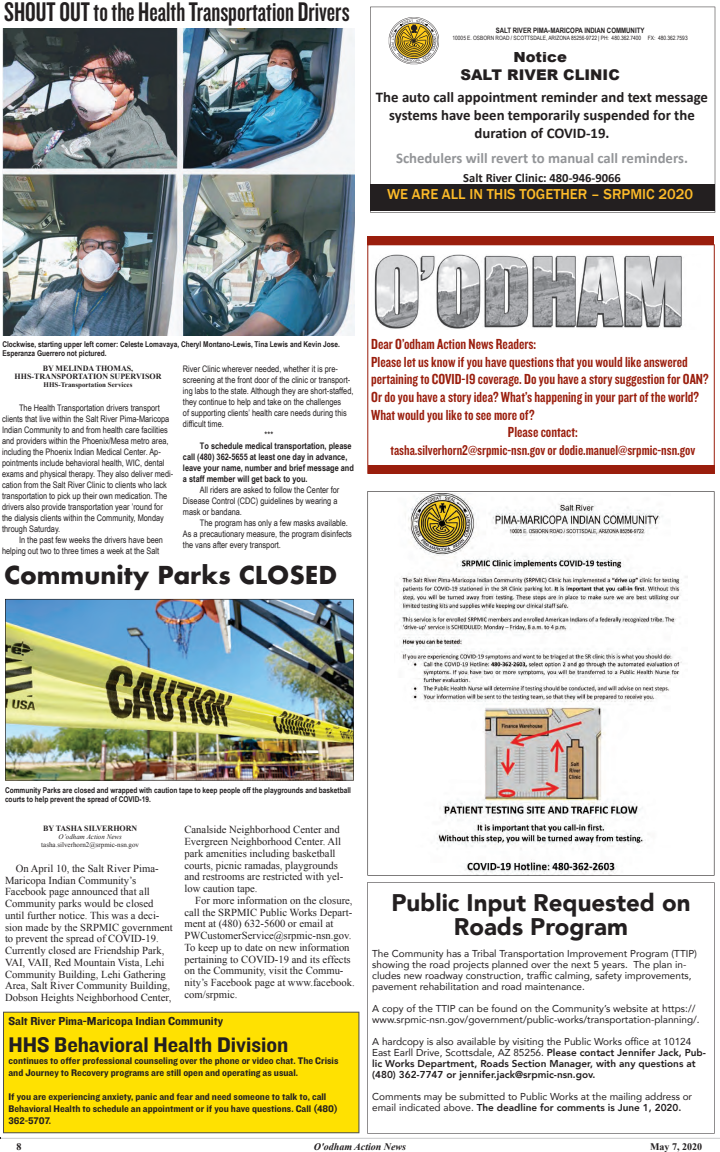
<style>
.page{position:relative;width:720px;height:1152px;background:#fff}
.page>*{position:absolute;margin:0;border:0;box-sizing:border-box;transform-origin:0 0}
.t1{font:28px "Knockout HTF48 Featherweight";color:#231f20}
.t2{font:900 24px/24px "Avenir";color:#231f20;text-align:center}
.t3{font:700 24px "Futura";color:#231f20}
.t4{font:22px "Knockout HTF51 Middleweight";color:#231f20}
.t5{font:15.1px "Knockout HTF49 Liteweight";color:#9a1e0d}
.t6{font:700 14.8px/17.8px "Calibri";color:#231f20;text-align:center}
.t7{font:700 14.8px "Calibri";color:#939598}
.t8{font:500 14.8px "Franklin Gothic";color:#fdbb29}
.t9{font:900 14.8px/17.8px "Arial";color:#231f20;text-align:center}
.t10{font:14.6px "Knockout HTF49 Liteweight";color:#9a1e0d}
.t11{font:700 12.6px "Calibri";color:#231f20}
.t12{font:12px "Knockout HTF51 Middleweight";color:#231f20}
.t13{font:10.6px/11.7px "Times New Roman";color:#231f20}
.t14{font:10px/11px "Avenir";color:#231f20}
.t15{font:10px/12px "Knockout HTF51 Middleweight";color:#231f20}
.t16{font:800 10px/11px "Avenir";color:#231f20}
.t17{font:italic 700 10px "Times New Roman";color:#231f20}
.t18{font:700 10px "Times New Roman";color:#231f20}
.t19{font:9px/11px "Arial Narrow";color:#231f20}
.t20{font:700 9px/11px "Arial Narrow";color:#231f20}
.t21{font:700 8px/9px "Arial Narrow";color:#231f20}
.t22{font:700 8px/8px "Times New Roman";color:#231f20;text-align:center}
.t23{font:700 7.4px "Arial Narrow";color:#231f20}
.t24{font:7px "Times New Roman";color:#231f20}
.t25{font:700 7px "Times New Roman";color:#231f20}
.t26{font:italic 7px "Times New Roman";color:#231f20}
.t27{font:5.9px "Arial Narrow";color:#231f20}
.s1{font-weight:400}
.s2{font-weight:800}
</style>
<div class="page">
<svg style="left:0;top:1137px;width:720px;height:2px"></svg>
<img style="left:2px;top:28px;width:353px;height:307px">
<svg style="left:370px;top:7px;width:345px;height:206px"></svg>
<svg style="left:367px;top:491px;width:347px;height:385px"></svg>
<svg style="left:367px;top:882px;width:348px;height:252px"></svg>
<img style="left:5px;top:599px;width:349px;height:182px">
<div style="left:367px;top:236px;width:347px;height:8px;background:#9a1e0d"></div>
<svg style="left:367px;top:244px;width:348px;height:230px"></svg>
<div style="left:3px;top:1012px;width:356px;height:121px;background:#ffe101"></div>
<h1 class="t1" style="left:4px;top:-3px;width:347px">SHOUT OUT to the Health Transportation Drivers</h1>
<p class="t23" style="left:496px;top:25px;width:150px">SALT RIVER PIMA-MARICOPA INDIAN COMMUNITY</p>
<p class="t27" style="left:453px;top:34px;width:237px">10005 E. OSBORN ROAD / SCOTTSDALE, ARIZONA 85256-9722 | PH: 480.362.7400 FX: 480.362.7593</p>
<h3 class="t9" style="left:460px;top:48px;width:161px">Notice<br>SALT RIVER CLINIC</h3>
<h3 class="t6" style="left:376px;top:88px;width:334px">The auto call appointment reminder and text message systems have been temporarily suspended for the duration of COVID-19.</h3>
<h3 class="t7" style="left:396px;top:147px;width:294px">Schedulers will revert to manual call reminders.</h3>
<h3 class="t11" style="left:463px;top:169px;width:159px">Salt River Clinic: 480-946-9066</h3>
<h3 class="t8" style="left:387px;top:185px;width:307px">WE ARE ALL IN THIS TOGETHER – SRPMIC 2020</h3>
<p class="t21" style="left:2px;top:339px;width:339px">Clockwise, starting upper left corner: Celeste Lomavaya, Cheryl Montano-Lewis, Tina Lewis and Kevin Jose.<br>Esperanza Guerrero not pictured.</p>
<p class="t22" style="left:15px;top:365px;width:148px">BY MELINDA THOMAS,<br>HHS-TRANSPORTATION SUPERVISOR</p>
<p class="t25" style="left:44px;top:381px;width:90px">HHS-Transportation Services</p>
<p class="t19" style="left:2px;top:402px;width:173px;text-indent:17px">The Health Transportation drivers transport clients that live within the Salt River Pima-Maricopa Indian Community to and from health care facilities and providers within the Phoenix/Mesa metro area, including the Phoenix Indian Medical Center. Ap&shy;pointments include behavioral health, WIC, dental exams and physical therapy. They also deliver medi&shy;cation from the Salt River Clinic to clients who lack transportation to pick up their own medication. The drivers also provide transportation year ’round for the dialysis clients within the Community, Monday through Saturday.</p>
<p class="t19" style="left:2px;top:534px;width:163px;text-indent:17px">In the past few weeks the drivers have been helping out two to three times a week at the Salt</p>
<p class="t19" style="left:183px;top:363px;width:157px">River Clinic wherever needed, whether it is pre-</p>
<p class="t19" style="left:183px;top:374px;width:169px">screening at the front door of the clinic or transport-</p>
<p class="t19" style="left:183px;top:385px;width:172px">ing labs to the state. Although they are short-staffed,</p>
<p class="t19" style="left:183px;top:396px;width:160px">they continue to help and take on the challenges</p>
<p class="t19" style="left:183px;top:407px;width:165px">of supporting clients’ health care needs during this</p>
<p class="t19" style="left:183px;top:418px;width:42px">difficult time.</p>
<p class="t19" style="left:265px;top:429px;width:10px">***</p>
<p class="t20" style="left:183px;top:440px;width:173px;text-indent:17px">To schedule medical transportation, please call (480) 362-5655 at least one day in advance, leave your name, number and brief message and a staff member will get back to you.</p>
<p class="t19" style="left:183px;top:484px;width:158px;text-indent:17px">All riders are asked to follow the Center for<br>Disease Control (CDC) guidelines by wearing a mask or bandana.</p>
<p class="t19" style="left:183px;top:517px;width:171px;text-indent:17px">The program has only a few masks available.<br>As a precautionary measure, the program disinfects the vans after every transport.</p>
<h2 class="t3" style="left:4px;top:558px;width:335px">Community Parks CLOSED</h2>
<h3 class="t5" style="left:371px;top:336px;width:167px">Dear O’odham Action News Readers:</h3>
<h3 class="t5" style="left:371px;top:354px;width:318px">Please let us know if you have questions that you would like answered</h3>
<h3 class="t5" style="left:371px;top:372px;width:339px">pertaining to COVID-19 coverage. Do you have a story suggestion for OAN?</h3>
<h3 class="t5" style="left:371px;top:389px;width:329px">Or do you have a story idea? What’s happening in your part of the world?</h3>
<h3 class="t5" style="left:371px;top:407px;width:165px">What would you like to see more of?</h3>
<h3 class="t5" style="left:508px;top:425px;width:71px">Please contact:</h3>
<h3 class="t10" style="left:390px;top:443px;width:306px">tasha.silverhorn2@srpmic-nsn.gov or dodie.manuel@srpmic-nsn.gov</h3>
<p class="t21" style="left:5px;top:785px;width:347px">Community Parks are closed and wrapped with caution tape to keep people off the playgrounds and basketball courts to help prevent the spread of COVID-19.</p>
<p class="t22" style="left:43px;top:825px;width:96px">BY TASHA SILVERHORN</p>
<p class="t26" style="left:59px;top:833px;width:65px">O’odham Action News</p>
<p class="t24" style="left:41px;top:841px;width:99px">tasha.silverhorn2@srpmic-nsn.gov</p>
<p class="t13" style="left:5px;top:863px;width:169px;text-indent:11px">On April 10, the Salt River Pima-Maricopa Indian Community’s Facebook page announced that all Community parks would be closed until further notice. This was a deci&shy;sion made by the SRPMIC government to prevent the spread of COVID-19.<br>Currently closed are Friendship Park, VAI, VAII, Red Mountain Vista, Lehi Community Building, Lehi Gathering Area, Salt River Community Building, Dobson Heights Neighborhood Center,</p>
<p class="t13" style="left:184px;top:824px;width:160px">Canalside Neighborhood Center and Evergreen Neighborhood Center. All park amenities including basketball courts, picnic ramadas, playgrounds and restrooms are restricted with yel&shy;low caution tape.</p>
<p class="t13" style="left:184px;top:894px;width:172px;text-indent:11px">For more information on the closure, call the SRPMIC Public Works Depart&shy;ment at (480) 632-5600 or email at PWCustomerService@srpmic-nsn.gov.<br>To keep up to date on new information pertaining to COVID-19 and its effects on the Community, visit the Commu&shy;nity’s Facebook page at www.facebook. com/srpmic.</p>
<h3 class="t12" style="left:9px;top:1015px;width:216px">Salt River Pima-Maricopa Indian Community</h3>
<h3 class="t4" style="left:9px;top:1033px;width:281px">HHS Behavioral Health Division</h3>
<p class="t15" style="left:9px;top:1055px;width:331px">continues to offer professional counseling over the phone or video chat. The Crisis and Journey to Recovery programs are still open and operating as usual.</p>
<p class="t15" style="left:9px;top:1091px;width:331px">If you are experiencing anxiety, panic and fear and need someone to talk to, call<br>Behavioral Health to schedule an appointment or if you have questions. Call (480)<br>362-5707.</p>
<h2 class="t2" style="left:391px;top:890px;width:301px">Public Input Requested on<br>Roads Program</h2>
<p class="t14" style="left:372px;top:948px;width:326px">The Community has a Tribal Transportation Improvement Program (TTIP) showing the road projects planned over the next 5 years. The plan in&shy;cludes new roadway construction, traffic calming, safety improvements, pavement rehabilitation and road maintenance.</p>
<p class="t14" style="left:372px;top:1003px;width:329px">A copy of the TTIP can be found on the Community’s website at https:// www.srpmic-nsn.gov/government/public-works/transportation-planning/.</p>
<p class="t16" style="left:372px;top:1037px;width:335px"><span class="s1">A hardcopy is also available by visiting the Public Works office at 10124<br>East Earll Drive, Scottsdale, AZ 85256.</span> Please contact Jennifer Jack, Pub&shy;lic Works Department, Roads Section Manager, with any questions at (480) 362-7747 or jennifer.jack@srpmic-nsn.gov.</p>
<p class="t14" style="left:372px;top:1091px;width:321px">Comments may be submitted to Public Works at the mailing address or email indicated above. <span class="s2">The deadline for comments is June 1, 2020.</span></p>
<p class="t18" style="left:17px;top:1141px;width:6px">8</p>
<p class="t17" style="left:314px;top:1141px;width:94px">O'odham Action News</p>
<p class="t18" style="left:650px;top:1141px;width:53px">May 7, 2020</p>
</div>
